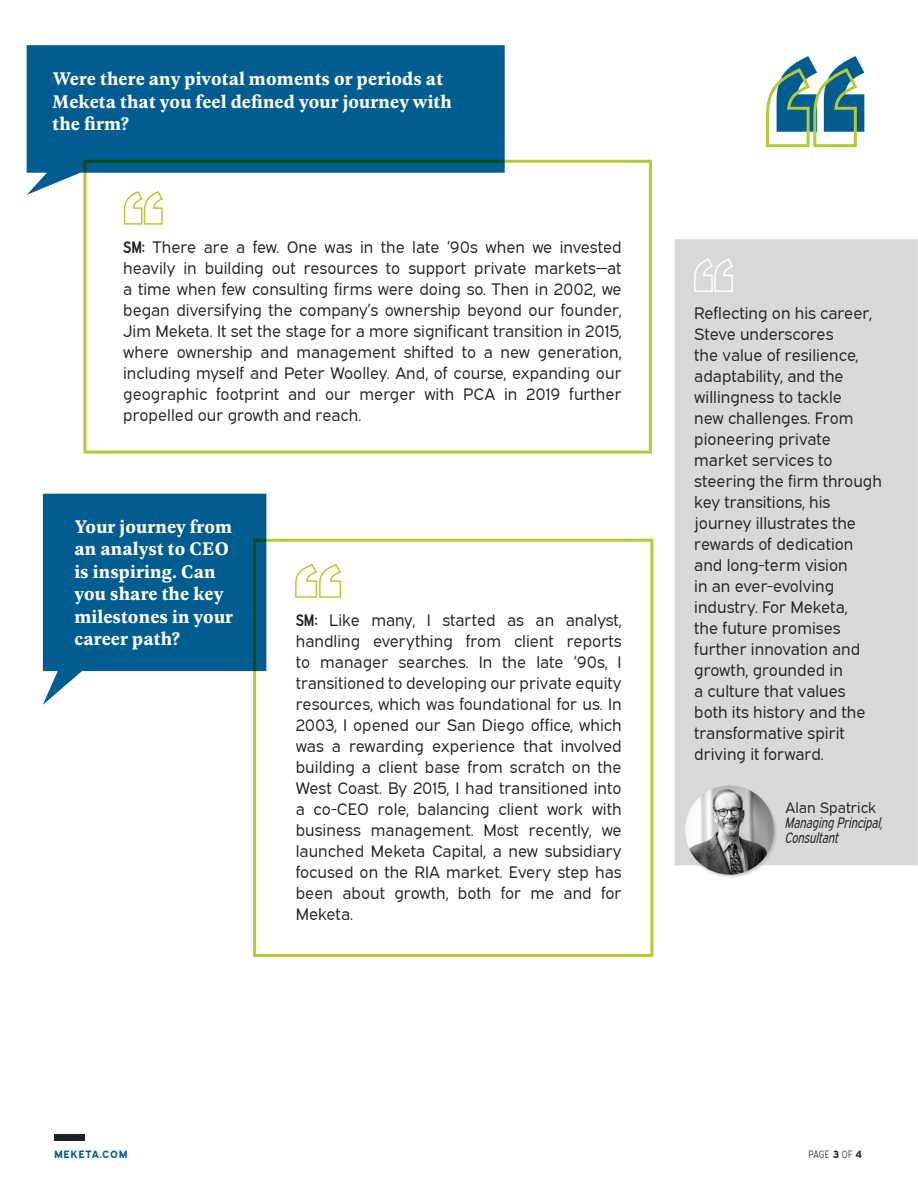
<style>
.page{position:relative;width:918px;height:1188px;background:#fff}
.page>*{position:absolute;margin:0;border:0;box-sizing:border-box;transform-origin:0 0}
.Body{font:600 19.5px/22.5px "Geller Text";letter-spacing:.01em;color:#fff}
.Body-2{font:16.5px/21px "Expressway Bk";color:#231f20;text-align:justify}
.Body-3{font:italic 15px "Expressway Cd Bk";color:#231f20}
.Body-4{font:15px "Expressway Bk";color:#231f20}
.t1{font:700 10.5px "Expressway Rg";letter-spacing:.075em;color:#015d8f}
.t2{font:10.5px "Expressway Cd Lt";letter-spacing:.02em;color:#231f20}
.s1{font-family:"Expressway Cd Sb"}
.s2{font-family:"Expressway Rg";font-weight:700}
</style>
<div class="page">
<div style="left:54px;top:1134px;width:31px;height:7px;background:#231f20"></div>
<svg style="left:766px;top:56px;width:98px;height:92px"></svg>
<svg style="left:83px;top:159px;width:569px;height:295px"></svg>
<div style="left:675px;top:239px;width:243px;height:626px;background:#d8d9d8"></div>
<div style="left:684px;top:785px;width:94px;height:94px;background:#b2b3b7;opacity:.75"></div>
<img style="left:685px;top:786px;width:89px;height:89px;border-radius:45px">
<svg style="left:693px;top:257px;width:41px;height:36px"></svg>
<svg style="left:27px;top:45px;width:478px;height:150px;background:#25739c"></svg>
<svg style="left:123px;top:190px;width:41px;height:35px"></svg>
<svg style="left:253px;top:537px;width:401px;height:420px"></svg>
<svg style="left:43px;top:494px;width:223px;height:211px;background:#27759e"></svg>
<svg style="left:294px;top:563px;width:49px;height:35px"></svg>
<p class="Body" style="left:53px;top:67px;width:401px">Were there any pivotal moments or periods at<br>Meketa that you feel defined your journey with the firm?</p>
<p class="Body-2" style="left:123px;top:236px;width:500px"><span class="s1">SM:</span> There are a few. One was in the late ‘90s when we invested heavily in building out resources to support private markets—at a time when few consulting firms were doing so. Then in 2002, we began diversifying the company’s ownership beyond our founder, Jim Meketa. It set the stage for a more significant transition in 2015, where ownership and management shifted to a new generation, including myself and Peter Woolley. And, of course, expanding our geographic footprint and our merger with PCA in 2019 further propelled our growth and reach.</p>
<p class="Body" style="left:74px;top:514px;width:160px">Your journey from an analyst to CEO is inspiring. Can you share the key milestones in your career path?</p>
<p class="Body-2" style="left:296px;top:609px;width:327px"><span class="s1">SM:</span> Like many, I started as an analyst, handling everything from client reports to manager searches. In the late ‘90s, I transitioned to developing our private equity resources, which was foundational for us. In 2003, I opened our San Diego office, which was a rewarding experience that involved building a client base from scratch on the West Coast. By 2015, I had transitioned into a co-CEO role, balancing client work with business management. Most recently, we launched Meketa Capital, a new subsidiary focused on the RIA market. Every step has been about growth, both for me and for Meketa.</p>
<p class="Body-2" style="left:694px;top:302px;width:189px;text-align:left">Reflecting on his career,<br>Steve underscores<br>the value of resilience, adaptability, and the willingness to tackle<br>new challenges. From pioneering private market services to steering the firm through key transitions, his journey illustrates the rewards of dedication and long-term vision<br>in an ever-evolving industry. For Meketa,<br>the future promises further innovation and growth, grounded in<br>a culture that values both its history and the transformative spirit driving it forward.</p>
<p class="Body-4" style="left:786px;top:798px;width:92px">Alan Spatrick</p>
<p class="Body-3" style="left:786px;top:813px;width:99px">Managing Principal,</p>
<p class="Body-3" style="left:786px;top:828px;width:55px">Consultant</p>
<p class="t1" style="left:54px;top:1148px;width:75px">MEKETA.COM</p>
<p class="t2" style="left:809px;top:1148px;width:55px">PAGE <span class="s2">3</span> OF <span class="s2">4</span></p>
</div>
